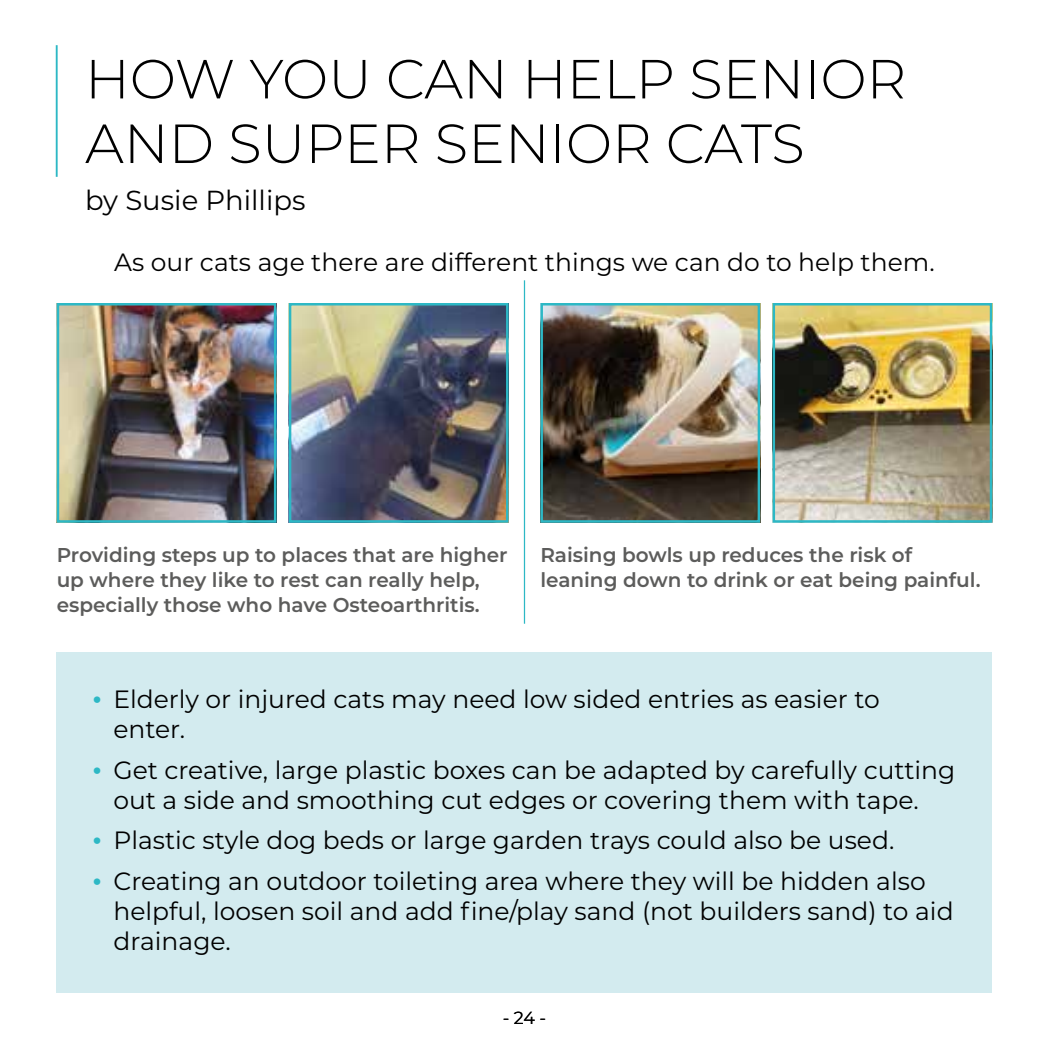
<style>
.page{position:relative;width:1049px;height:1049px;background:#fff}
.page>*{position:absolute;margin:0;border:0;box-sizing:border-box;transform-origin:0 0}
.t1{font:300 55px/64.5px "Montserrat";color:#000}
.t2{font:27.5px "Montserrat";color:#000}
.t3{font:25px/30px "Montserrat";color:#000}
.t4{font:600 20px/25px "Montserrat";color:#5c5c5b}
.t5{font:17.5px "Montserrat";color:#000}
.s1{font-weight:600;font-size:30px;color:#2db8c5}
</style>
<div class="page">
<div style="left:57px;top:652px;width:935px;height:340px;background:#d3ebef"></div>
<hr style="left:56px;top:45px;width:2px;height:132px;background:#2db8c5">
<img style="left:60px;top:306px;width:213px;height:214px">
<div style="left:57px;top:303px;width:219px;height:220px;border:2px solid #2db8c5"></div>
<img style="left:543px;top:306px;width:214px;height:214px">
<div style="left:540px;top:303px;width:220px;height:220px;border:2px solid #2db8c5"></div>
<img style="left:292px;top:306px;width:213px;height:214px">
<div style="left:289px;top:303px;width:219px;height:220px;border:2px solid #2db8c5"></div>
<img style="left:775px;top:306px;width:214px;height:214px">
<div style="left:772px;top:303px;width:220px;height:220px;border:2px solid #2db8c5"></div>
<hr style="left:524px;top:280px;width:1px;height:344px;background:#2db8c5">
<h1 class="t1" style="left:85px;top:45px;width:822px">HOW YOU CAN HELP SENIOR<br>AND SUPER SENIOR CATS</h1>
<p class="t2" style="left:85px;top:181px;width:222px">by Susie Phillips</p>
<p class="t3" style="left:114px;top:246px;width:822px">As our cats age there are different things we can do to help them.</p>
<p class="t4" style="left:57px;top:541px;width:452px">Providing steps up to places that are higher up where they like to rest can really help, especially those who have Osteoarthritis.</p>
<p class="t4" style="left:540px;top:541px;width:442px">Raising bowls up reduces the risk of leaning down to drink or eat being painful.</p>
<p class="t3" style="left:113px;top:683px;width:768px;text-indent:-21px"><span class="s1">•</span> Elderly or injured cats may need low sided entries as easier to enter.</p>
<p class="t3" style="left:113px;top:754px;width:843px;text-indent:-21px"><span class="s1">•</span> Get creative, large plastic boxes can be adapted by carefully cutting out a side and smoothing cut edges or covering them with tape.</p>
<p class="t3" style="left:92px;top:825px;width:804px"><span class="s1">•</span> Plastic style dog beds or large garden trays could also be used.</p>
<p class="t3" style="left:113px;top:865px;width:842px;text-indent:-21px"><span class="s1">•</span> Creating an outdoor toileting area where they will be hidden also helpful, loosen soil and add fine/play sand (not builders sand) to aid drainage.</p>
<p class="t5" style="left:503px;top:1006px;width:45px">- 24 -</p>
</div>
